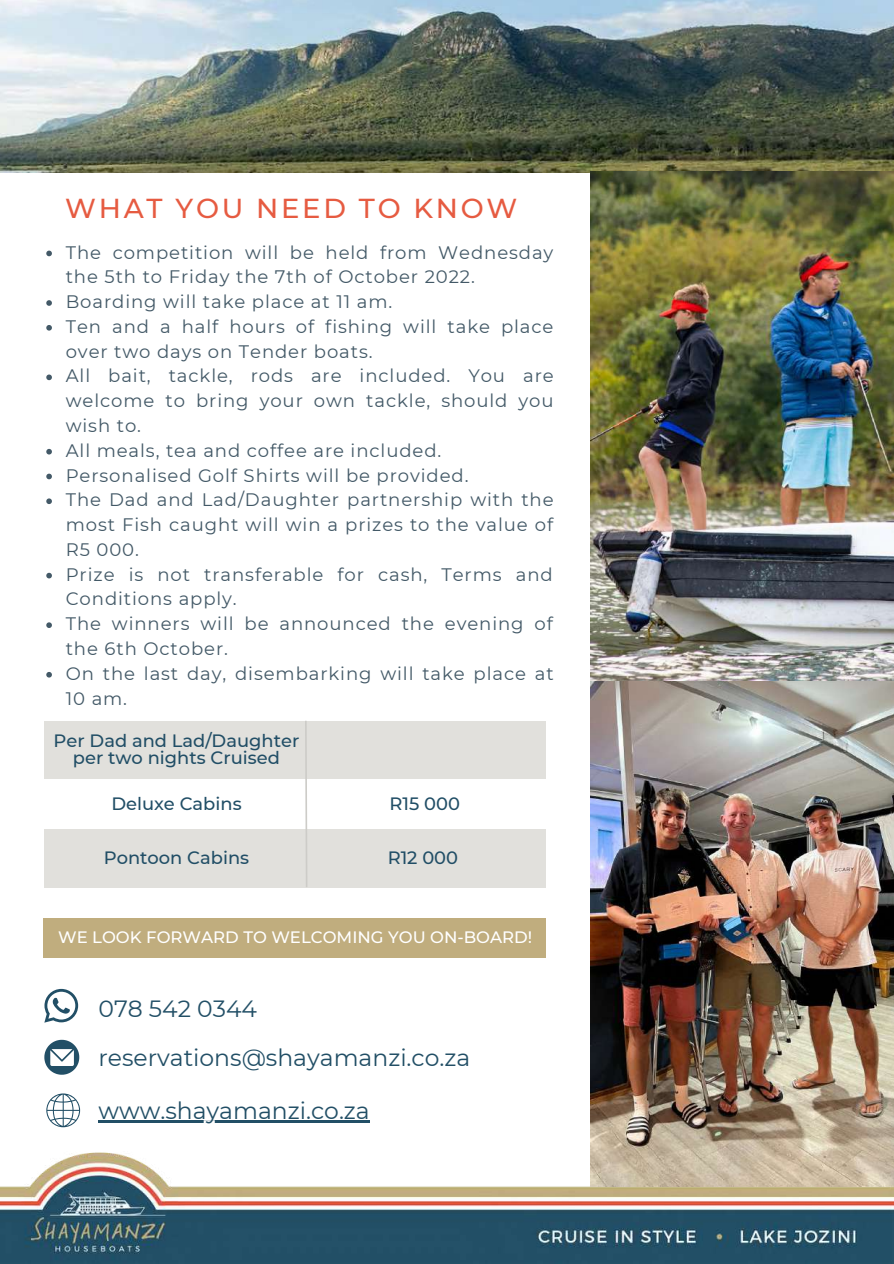
<style>
.page{position:relative;width:894px;height:1264px;background:#fff}
.page>*{position:absolute;margin:0;border:0;box-sizing:border-box;transform-origin:0 0}
.t1{font:500 27.3px "Montserrat";letter-spacing:.1em;color:#e65b41}
.t2{font:23.4px "Montserrat";color:#224f66}
.t3{font:18px/24.8px "Montserrat";letter-spacing:.05em;color:#435967}
.t4{font:500 17.85px/16.4px "Montserrat";color:#214e66;text-align:center}
.t5{font:500 16.5px "Montserrat";color:#fff}
</style>
<div class="page">
<img style="left:0;top:0;width:893px;height:172px">
<img style="left:0;top:1152px;width:893px;height:111px">
<svg style="left:44px;top:988px;width:34px;height:34px"></svg>
<svg style="left:46px;top:1093px;width:35px;height:34px"></svg>
<svg style="left:44px;top:1039px;width:35px;height:35px"></svg>
<div style="left:44px;top:721px;width:501px;height:58px;background:#e1e0dc"></div>
<div style="left:44px;top:828px;width:501px;height:59px;background:#e1e0dc"></div>
<svg style="left:304px;top:720px;width:4px;height:167px"></svg>
<div style="left:44px;top:918px;width:502px;height:39px;background:#c0ad7e"></div>
<img style="left:590px;top:680px;width:303px;height:506px">
<img style="left:590px;top:171px;width:303px;height:509px">
<svg style="left:46px;top:251px;width:6px;height:5px"></svg>
<svg style="left:46px;top:300px;width:6px;height:6px"></svg>
<svg style="left:46px;top:325px;width:6px;height:5px"></svg>
<svg style="left:46px;top:374px;width:6px;height:6px"></svg>
<svg style="left:46px;top:449px;width:6px;height:5px"></svg>
<svg style="left:46px;top:473px;width:6px;height:6px"></svg>
<svg style="left:46px;top:498px;width:6px;height:6px"></svg>
<svg style="left:46px;top:573px;width:6px;height:5px"></svg>
<svg style="left:46px;top:622px;width:6px;height:6px"></svg>
<svg style="left:46px;top:672px;width:6px;height:5px"></svg>
<hr style="left:98px;top:1120px;width:272px;height:2px;background:#224f66">
<h1 class="t1" style="left:65px;top:192px;width:453px">WHAT YOU NEED TO KNOW</h1>
<p class="t3" style="left:66px;top:240px;width:489px">The competition will be held from Wednesday the 5th to Friday the 7th of October 2022.<br>Boarding will take place at 11 am.<br>Ten and a half hours of fishing will take place over two days on Tender boats.<br>All bait, tackle, rods are included. You are welcome to bring your own tackle, should you wish to.<br>All meals, tea and coffee are included.<br>Personalised Golf Shirts will be provided.<br>The Dad and Lad/Daughter partnership with the most Fish caught will win a prizes to the value of R5 000.<br>Prize is not transferable for cash, Terms and Conditions apply.<br>The winners will be announced the evening of the 6th October.<br>On the last day, disembarking will take place at 10 am.</p>
<p class="t4" style="left:54px;top:732px;width:247px">Per Dad and Lad/Daughter per two nights Cruised</p>
<p class="t4" style="left:111px;top:795px;width:132px">Deluxe Cabins</p>
<p class="t4" style="left:104px;top:849px;width:147px">Pontoon Cabins</p>
<p class="t4" style="left:389px;top:795px;width:72px">R15 000</p>
<p class="t4" style="left:387px;top:849px;width:72px">R12 000</p>
<p class="t5" style="left:58px;top:927px;width:475px">WE LOOK FORWARD TO WELCOMING YOU ON-BOARD!</p>
<p class="t2" style="left:98px;top:994px;width:160px">078 542 0344</p>
<p class="t2" style="left:98px;top:1043px;width:373px">reservations@shayamanzi.co.za</p>
<p class="t2" style="left:98px;top:1095px;width:273px">www.shayamanzi.co.za</p>
</div>
